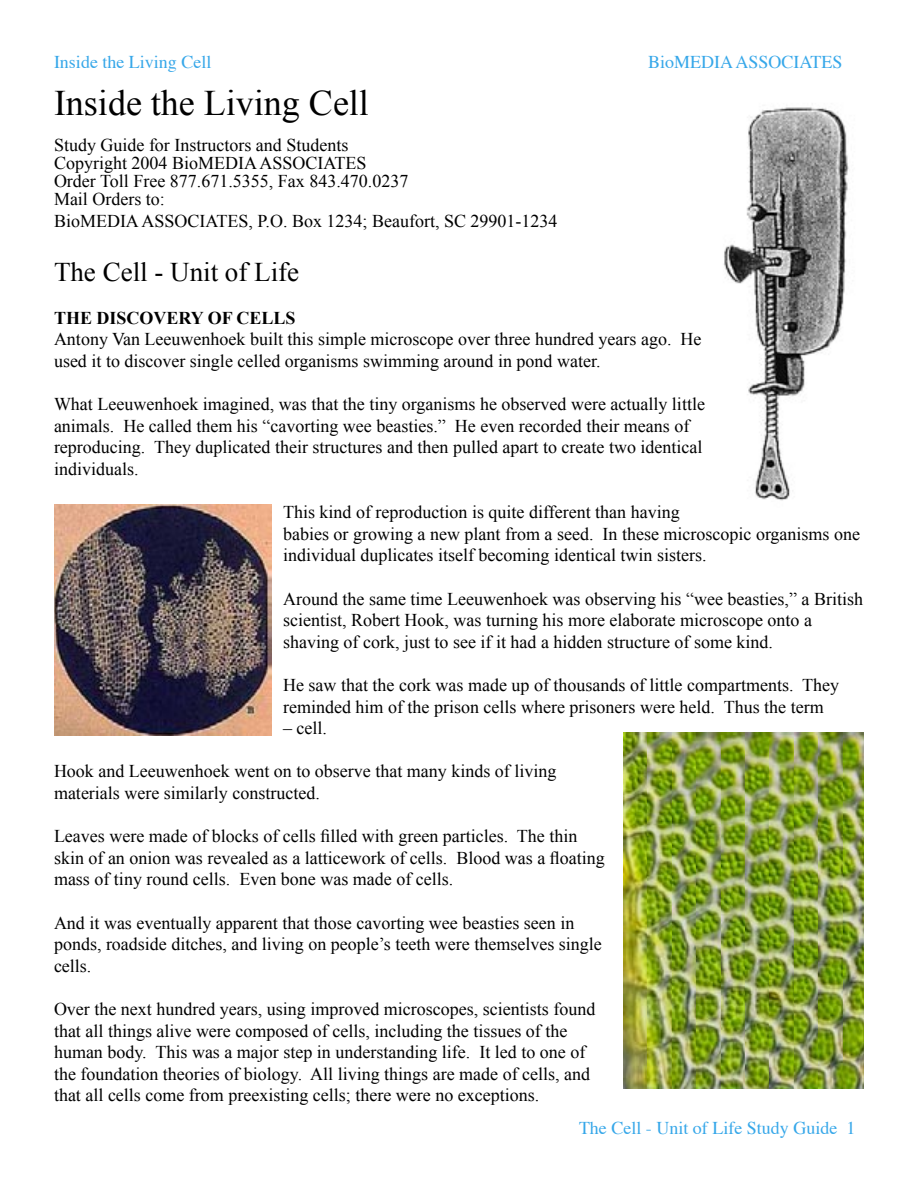
<style>
.page{position:relative;width:918px;height:1188px;background:#fff}
.page>*{position:absolute;margin:0;border:0;box-sizing:border-box;transform-origin:0 0}
.Heading_1{font:36px "Times New Roman";color:#000}
.t1{font:27px "Times New Roman";color:#000}
.t2{font:18px/21.6px "Times New Roman";color:#000}
.t3{font:18px "Times";color:#36a7e9}
.t4{font:700 18px "Times New Roman";color:#000}
</style>
<div class="page">
<img style="left:54px;top:504px;width:217px;height:232px">
<img style="left:623px;top:733px;width:241px;height:356px">
<img style="left:724px;top:107px;width:125px;height:394px">
<p class="t3" style="left:54px;top:50px;width:159px">Inside the Living Cell</p>
<p class="t3" style="left:648px;top:50px;width:196px">BioMEDIA ASSOCIATES</p>
<p class="Heading_1" style="left:54px;top:82px;width:316px">Inside the Living Cell</p>
<p class="t2" style="left:54px;top:134px;width:296px">Study Guide for Instructors and Students</p>
<p class="t2" style="left:54px;top:152px;width:314px">Copyright 2004 BioMEDIA ASSOCIATES</p>
<p class="t2" style="left:54px;top:170px;width:356px">Order Toll Free 877.671.5355, Fax 843.470.0237</p>
<p class="t2" style="left:54px;top:188px;width:112px">Mail Orders to:</p>
<p class="t2" style="left:54px;top:209px;width:505px">BioMEDIA ASSOCIATES, P.O. Box 1234; Beaufort, SC 29901-1234</p>
<p class="t1" style="left:54px;top:256px;width:247px">The Cell - Unit of Life</p>
<p class="t4" style="left:54px;top:307px;width:243px">THE DISCOVERY OF CELLS</p>
<p class="t2" style="left:54px;top:328px;width:649px">Antony Van Leeuwenhoek built this simple microscope over three hundred years ago. He used it to discover single celled organisms swimming around in pond water.</p>
<p class="t2" style="left:54px;top:393px;width:653px">What Leeuwenhoek imagined, was that the tiny organisms he observed were actually little animals. He called them his “cavorting wee beasties.” He even recorded their means of reproducing. They duplicated their structures and then pulled apart to create two identical individuals.</p>
<p class="t2" style="left:283px;top:501px;width:579px">This kind of reproduction is quite different than having<br>babies or growing a new plant from a seed. In these microscopic organisms one individual duplicates itself becoming identical twin sisters.</p>
<p class="t2" style="left:283px;top:587px;width:581px">Around the same time Leeuwenhoek was observing his “wee beasties,” a British scientist, Robert Hook, was turning his more elaborate microscope onto a shaving of cork, just to see if it had a hidden structure of some kind.</p>
<p class="t2" style="left:283px;top:674px;width:558px">He saw that the cork was made up of thousands of little compartments. They reminded him of the prison cells where prisoners were held. Thus the term</p>
<p class="t2" style="left:283px;top:717px;width:45px">– cell.</p>
<p class="t2" style="left:54px;top:760px;width:504px">Hook and Leeuwenhoek went on to observe that many kinds of living materials were similarly constructed.</p>
<p class="t2" style="left:54px;top:825px;width:552px">Leaves were made of blocks of cells filled with green particles. The thin skin of an onion was revealed as a latticework of cells. Blood was a floating mass of tiny round cells. Even bone was made of cells.</p>
<p class="t2" style="left:54px;top:911px;width:549px">And it was eventually apparent that those cavorting wee beasties seen in ponds, roadside ditches, and living on people’s teeth were themselves single cells.</p>
<p class="t2" style="left:54px;top:998px;width:543px">Over the next hundred years, using improved microscopes, scientists found that all things alive were composed of cells, including the tissues of the human body. This was a major step in understanding life. It led to one of the foundation theories of biology. All living things are made of cells, and that all cells come from preexisting cells; there were no exceptions.</p>
<p class="t3" style="left:579px;top:1117px;width:278px">The Cell - Unit of Life Study Guide 1</p>
</div>
